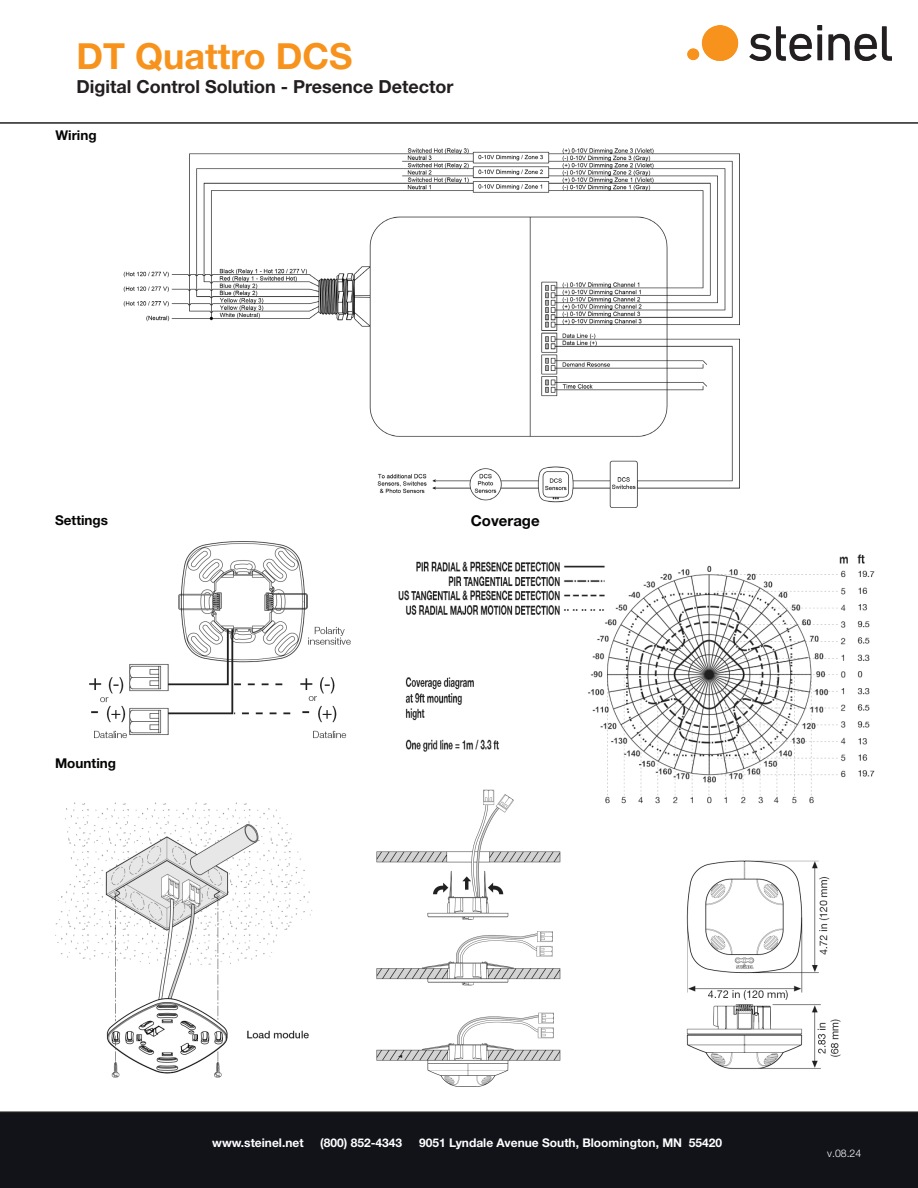
<style>
.page{position:relative;width:918px;height:1188px;background:#fff}
.page>*{position:absolute;margin:0;border:0;box-sizing:border-box;transform-origin:0 0}
.t1{font:700 36px "Helvetica Neue LT Pro";color:#f7931d}
.t2{font:700 18px "Helvetica Neue LT Pro";color:#231f20}
.Copy-Text{font:700 15px "Helvetica Neue LT Pro";color:#040503}
.Copy-Text_Bold{font:700 13.5px "Helvetica Neue LT Pro";color:#040503}
.t3{font:700 12px "Helvetica Neue LT Pro";color:#fff}
.t4{font:300 10.5px "Helvetica Neue LT Pro";color:#fff}
</style>
<div class="page">
<div style="left:0;top:1111px;width:918px;height:77px;background:#111319"></div>
<hr style="left:0;top:122px;width:918px;height:2px;background:#231f20">
<img style="left:687px;top:25px;width:204px;height:36px">
<img style="left:398px;top:554px;width:477px;height:250px">
<img style="left:123px;top:148px;width:617px;height:360px">
<img style="left:686px;top:860px;width:155px;height:209px">
<img style="left:55px;top:802px;width:258px;height:276px">
<img style="left:376px;top:783px;width:199px;height:304px">
<img style="left:89px;top:541px;width:262px;height:198px">
<p class="t1" style="left:77px;top:33px;width:278px">DT Quattro DCS</p>
<p class="t2" style="left:77px;top:76px;width:378px">Digital Control Solution - Presence Detector</p>
<p class="Copy-Text_Bold" style="left:55px;top:127px;width:43px">Wiring</p>
<p class="Copy-Text_Bold" style="left:55px;top:512px;width:55px">Settings</p>
<p class="Copy-Text_Bold" style="left:55px;top:755px;width:62px">Mounting</p>
<p class="Copy-Text" style="left:471px;top:511px;width:70px">Coverage</p>
<p class="t3" style="left:212px;top:1135px;width:93px">www.steinel.net</p>
<p class="t3" style="left:320px;top:1135px;width:84px">(800) 852-4343</p>
<p class="t3" style="left:419px;top:1135px;width:305px">9051 Lyndale Avenue South, Bloomington, MN 55420</p>
<p class="t4" style="left:827px;top:1146px;width:36px">v.08.24</p>
</div>
